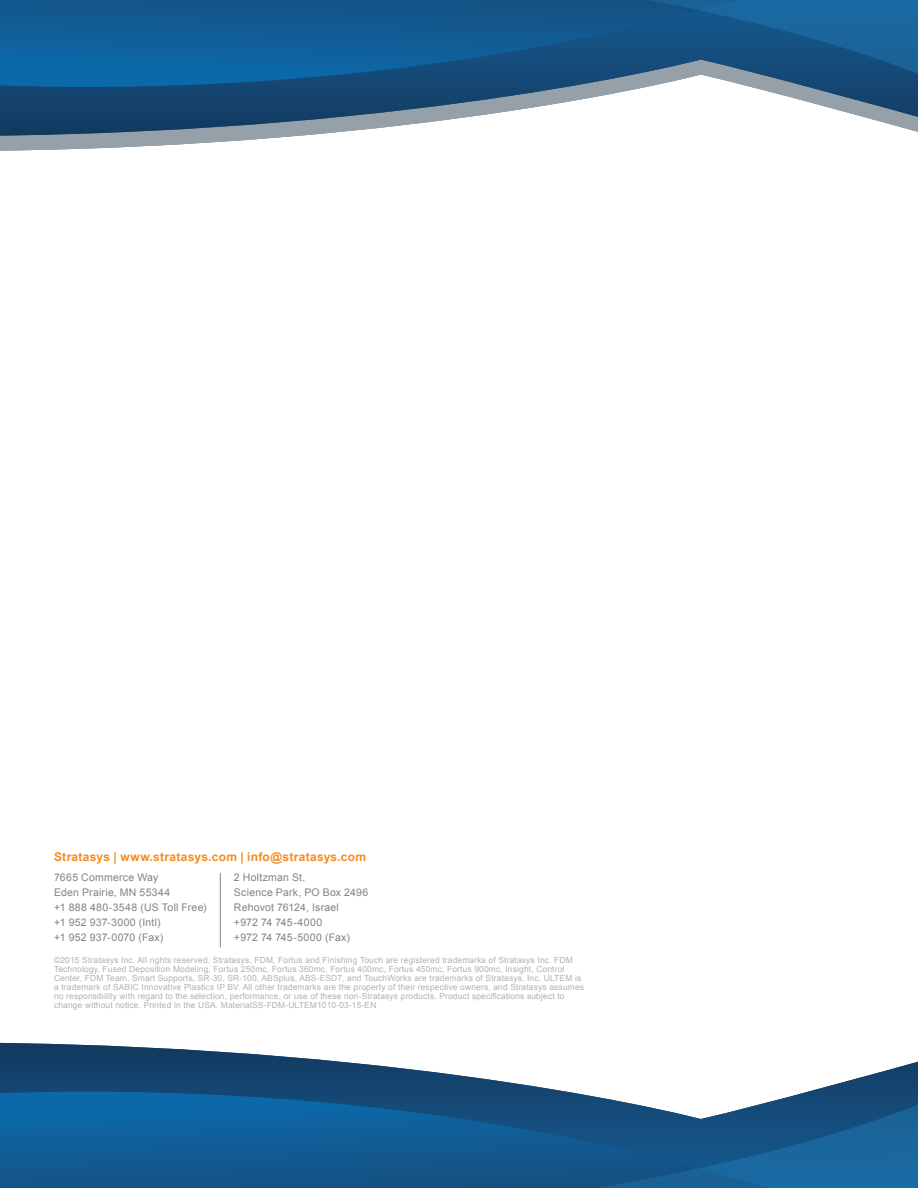
<style>
.page{position:relative;width:918px;height:1188px;background:#fff}
.page>*{position:absolute;margin:0;border:0;box-sizing:border-box;transform-origin:0 0}
.t1{font:700 12px "Arial";letter-spacing:.025em;color:#f68b20}
.t2{font:10.5px/15px "Arial";letter-spacing:.02em;color:#808285}
.t3{font:8.4px/9px "Arial";letter-spacing:.02em;color:#afb1b4}
</style>
<div class="page">
<svg style="left:0;top:1043px;width:918px;height:29px"></svg>
<svg style="left:0;top:1072px;width:918px;height:116px"></svg>
<svg style="left:0;top:136px;width:295px;height:15px;fill:#95a0a9"></svg>
<svg style="left:0;top:107px;width:918px;height:29px"></svg>
<svg style="left:0;top:0;width:918px;height:107px"></svg>
<hr style="left:220px;top:873px;width:1px;height:74px;background:#808285">
<h1 class="t1" style="left:54px;top:849px;width:314px">Stratasys | www.stratasys.com | info@stratasys.com</h1>
<p class="t2" style="left:54px;top:870px;width:154px">7665 Commerce Way<br>Eden Prairie, MN 55344<br>+1 888 480-3548 (US Toll Free) +1 952 937-3000 (Intl)<br>+1 952 937-0070 (Fax)</p>
<p class="t2" style="left:234px;top:870px;width:136px">2 Holtzman St.<br>Science Park, PO Box 2496<br>Rehovot 76124, Israel<br>+972 74 745-4000<br>+972 74 745-5000 (Fax)</p>
<p class="t3" style="left:54px;top:956px;width:531px">©2015 Stratasys Inc. All rights reserved. Stratasys, FDM, Fortus and Finishing Touch are registered trademarks of Stratasys Inc. FDM Technology, Fused Deposition Modeling, Fortus 250mc, Fortus 360mc, Fortus 400mc, Fortus 450mc, Fortus 900mc, Insight, Control Center, FDM Team, Smart Supports, SR-30, SR-100, ABSplus, ABS-ESD7, and TouchWorks are trademarks of Stratasys, Inc. ULTEM is a trademark of SABIC Innovative Plastics IP BV. All other trademarks are the property of their respective owners, and Stratasys assumes no responsibility with regard to the selection, performance, or use of these non-Stratasys products. Product specifications subject to change without notice. Printed in the USA. MaterialSS-FDM-ULTEM1010-03-15-EN</p>
</div>
